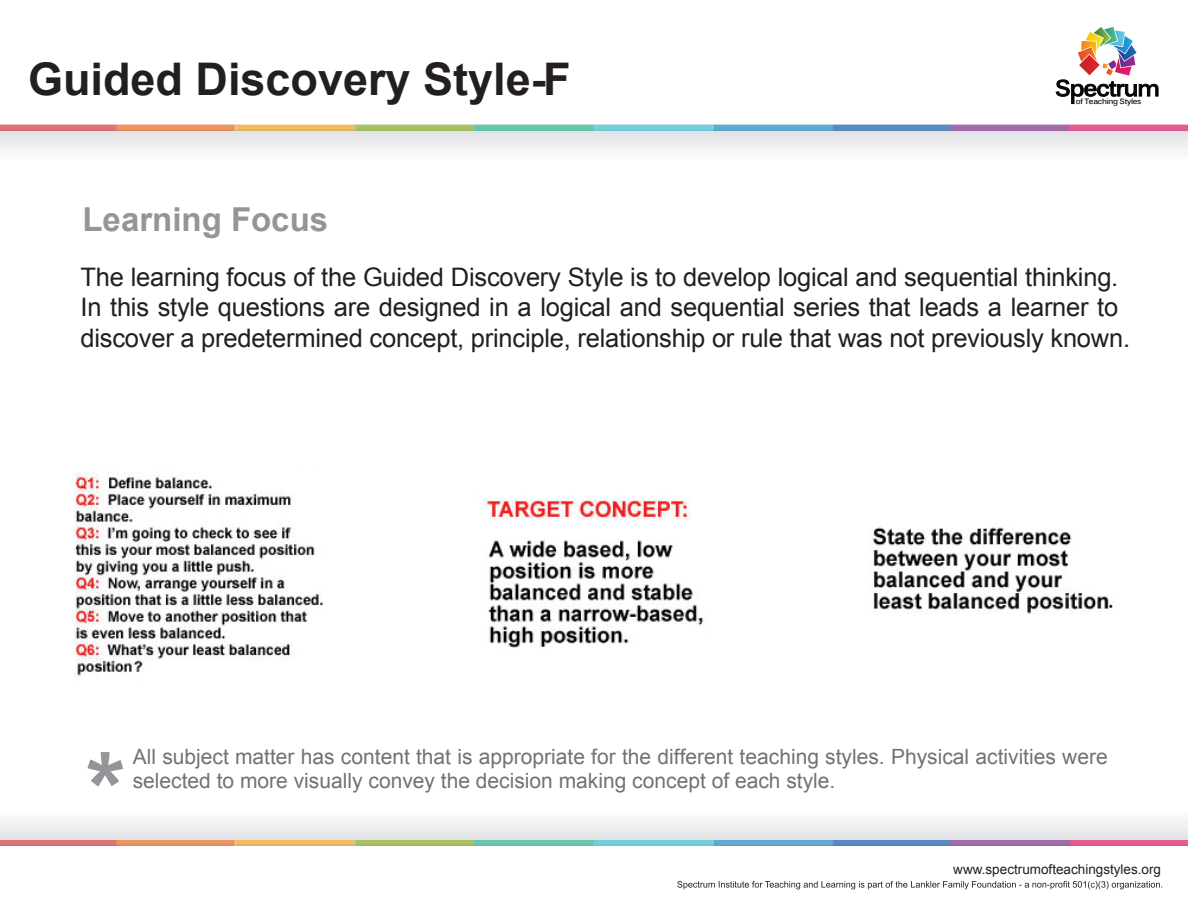
<style>
.page{position:relative;width:1188px;height:918px;background:#fff}
.page>*{position:absolute;margin:0;border:0;box-sizing:border-box;transform-origin:0 0}
.t1{font:700 45px "Arial";color:#231f20}
.t2{font:700 33px "Arial";color:#939598}
.t3{font:25.5px/30.6px "Arial";letter-spacing:-.01em;color:#231f20}
.t4{font:21px/24px "Arial";color:#717275}
.t5{font:13.5px "Arial";color:#231f20}
.t6{font:700 7.65px "Kalinga";letter-spacing:-.035em;color:#050504}
</style>
<div class="page">
<svg style="left:677px;top:881px;width:485px;height:8px"></svg>
<div style="left:0;top:131px;width:1188px;height:43px;background:linear-gradient(to bottom,#e3e4e6,#fff)"></div>
<img style="left:0;top:124px;width:1188px;height:7px">
<img style="left:0;top:839px;width:1188px;height:7px">
<div style="left:0;top:796px;width:1188px;height:43px;background:linear-gradient(to bottom,#fff,#e5e6e7)"></div>
<svg style="left:87px;top:752px;width:36px;height:35px"></svg>
<img style="left:74px;top:472px;width:1039px;height:204px">
<svg style="left:1055px;top:27px;width:104px;height:77px"></svg>
<h1 class="t1" style="left:28px;top:50px;width:544px">Guided Discovery Style-F</h1>
<p class="t2" style="left:82px;top:198px;width:247px">Learning Focus</p>
<p class="t6" style="left:1076px;top:96px;width:67px">of Teaching Styles</p>
<p class="t3" style="left:80px;top:262px;width:1051px">The learning focus of the Guided Discovery Style is to develop logical and sequential thinking.<br>In this style questions are designed in a logical and sequential series that leads a learner to discover a predetermined concept, principle, relationship or rule that was not previously known.</p>
<p class="t4" style="left:133px;top:745px;width:977px">All subject matter has content that is appropriate for the different teaching styles. Physical activities were selected to more visually convey the decision making concept of each style.</p>
<p class="t5" style="left:953px;top:860px;width:209px">www.spectrumofteachingstyles.org</p>
</div>
